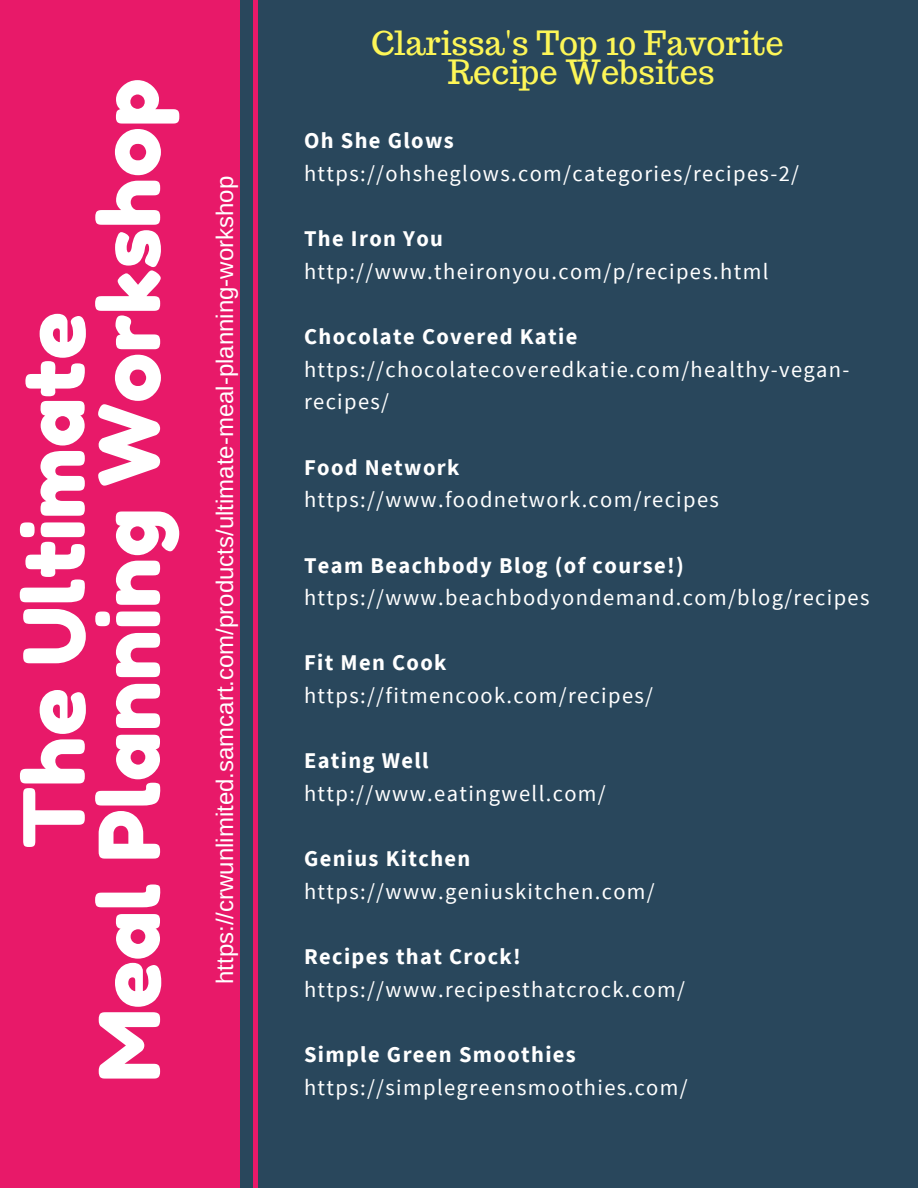
<style>
.page{position:relative;width:918px;height:1188px;background:#e81969}
.page>*{position:absolute;margin:0;border:0;box-sizing:border-box;transform-origin:0 0}
.t1{font:84px/75.3px "Fredoka One";color:#fff;text-align:center}
.t2{font:32.7px/29.2px "Trocchi";color:#fdf657;text-align:center}
.t3{font:24px "Arimo";color:#fff}
.t4{font:22.5px/32.7px "Source Sans Pro";letter-spacing:.06em;color:#fff}
.t5{font:700 22.5px "Source Sans Pro";letter-spacing:.06em;color:#fff}
</style>
<div class="page">
<div style="left:241px;top:0;width:677px;height:1188px;background:#29475c"></div>
<hr style="left:254px;top:0;width:3px;height:1188px;background:#e81969">
<h1 class="t1" style="left:16px;top:1082px;width:1005px;rotate:-90deg">The Ultimate<br>Meal Planning Workshop</h1>
<p class="t3" style="left:212px;top:984px;width:810px;rotate:-90deg">https://crwunlimited.samcart.com/products/ultimate-meal-planning-workshop</p>
<h2 class="t2" style="left:371px;top:28px;width:414px">Clarissa's Top 10 Favorite<br>Recipe Websites</h2>
<p class="t5" style="left:304px;top:126px;width:151px">Oh She Glows</p>
<p class="t4" style="left:304px;top:157px;width:497px">https://ohsheglows.com/categories/recipes-2/</p>
<p class="t5" style="left:304px;top:224px;width:141px">The Iron You</p>
<p class="t4" style="left:304px;top:255px;width:466px">http://www.theironyou.com/p/recipes.html</p>
<p class="t5" style="left:304px;top:322px;width:275px">Chocolate Covered Katie</p>
<p class="t4" style="left:304px;top:353px;width:547px">https://chocolatecoveredkatie.com/healthy-vegan&shy;recipes/</p>
<p class="t5" style="left:304px;top:453px;width:157px">Food Network</p>
<p class="t4" style="left:304px;top:483px;width:416px">https://www.foodnetwork.com/recipes</p>
<p class="t5" style="left:304px;top:550px;width:381px">Team Beachbody Blog (of course!)</p>
<p class="t4" style="left:304px;top:581px;width:567px">https://www.beachbodyondemand.com/blog/recipes</p>
<p class="t5" style="left:304px;top:648px;width:144px">Fit Men Cook</p>
<p class="t4" style="left:304px;top:679px;width:351px">https://fitmencook.com/recipes/</p>
<p class="t5" style="left:304px;top:746px;width:126px">Eating Well</p>
<p class="t4" style="left:304px;top:777px;width:303px">http://www.eatingwell.com/</p>
<p class="t5" style="left:304px;top:844px;width:168px">Genius Kitchen</p>
<p class="t4" style="left:304px;top:875px;width:352px">https://www.geniuskitchen.com/</p>
<p class="t5" style="left:304px;top:942px;width:218px">Recipes that Crock!</p>
<p class="t4" style="left:304px;top:972px;width:382px">https://www.recipesthatcrock.com/</p>
<p class="t5" style="left:304px;top:1040px;width:273px">Simple Green Smoothies</p>
<p class="t4" style="left:304px;top:1070px;width:385px">https://simplegreensmoothies.com/</p>
</div>
